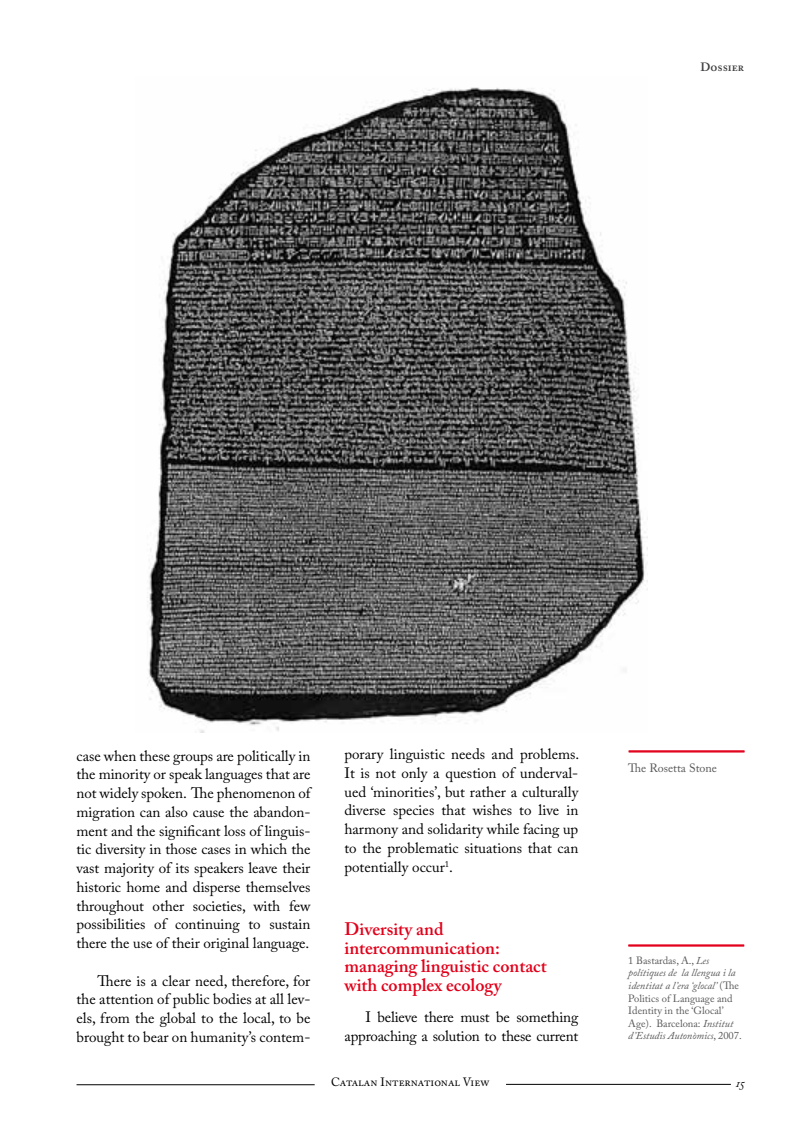
<style>
.page{position:relative;width:808px;height:1127px;background:#fff}
.page>*{position:absolute;margin:0;border:0;box-sizing:border-box;transform-origin:0 0}
.t1{font:600 18px/18.8px "Adobe Caslon Pro";color:#e2001a}
.t2{font:15px/18.8px "Adobe Caslon Pro";letter-spacing:-.005em;color:#000;text-align:justify}
.t3{font:12px "Adobe Caslon Regular SC";color:#000}
.t4{font:12px "Adobe Caslon Pro";color:#58585a}
.t5{font:12px "Adobe Caslon Semibold SC";color:#3e3d40}
.t6{font:italic 12px "Adobe Caslon Exp";color:#000}
.t7{font:10.5px/12.6px "Adobe Caslon Pro";color:#58585a}
.s1{font-style:italic}
</style>
<div class="page">
<img style="left:147px;top:87px;width:501px;height:645px">
<hr style="left:506px;top:1084px;width:225px;height:1px;background:#000">
<hr style="left:77px;top:1084px;width:238px;height:1px;background:#000">
<hr style="left:628px;top:944px;width:116px;height:1px;background:#e2001a">
<hr style="left:628px;top:945px;width:116px;height:1px;background:#e2001a">
<hr style="left:628px;top:946px;width:116px;height:1px;background:#e2001a">
<hr style="left:629px;top:750px;width:115px;height:1px;background:#e2001a">
<hr style="left:629px;top:751px;width:115px;height:1px;background:#e2001a">
<hr style="left:629px;top:752px;width:115px;height:1px;background:#e2001a">
<p class="t5" style="left:700px;top:60px;width:45px">Dossier</p>
<p class="t2" style="left:77px;top:746px;width:235px">case when these groups are politically in the minority or speak languages that are not widely spoken. The phenomenon of migration can also cause the abandon&shy;ment and the significant loss of linguis&shy;tic diversity in those cases in which the vast majority of its speakers leave their historic home and disperse themselves throughout other societies, with few possibilities of continuing to sustain there the use of their original language.</p>
<p class="t2" style="left:77px;top:971px;width:235px;text-indent:21px">There is a clear need, therefore, for the attention of public bodies at all lev&shy;els, from the global to the local, to be brought to bear on humanity’s contem-</p>
<p class="t2" style="left:344px;top:745px;width:236px">porary linguistic needs and problems.<br>It is not only a question of underval&shy;ued ‘minorities’, but rather a culturally diverse species that wishes to live in harmony and solidarity while facing up to the problematic situations that can potentially occur<sup>1</sup>.</p>
<p class="t1" style="left:344px;top:919px;width:204px">Diversity and intercommunication: managing linguistic contact with complex ecology</p>
<p class="t2" style="left:344px;top:1007px;width:235px;text-align:right">I believe there must be something approaching a solution to these current</p>
<p class="t4" style="left:628px;top:761px;width:90px">The Rosetta Stone</p>
<p class="t7" style="left:628px;top:954px;width:115px">1 Bastardas, A., <span class="s1">Les polítiques de la llengua i la identitat a l’era ‘glocal’</span> (The<br>Politics of Language and<br>Identity in the ‘Glocal’<br>Age). Barcelona: <span class="s1">Institut d’Estudis Autonòmics</span>, 2007.</p>
<p class="t3" style="left:331px;top:1075px;width:160px">Catalan International View</p>
<p class="t6" style="left:736px;top:1078px;width:10px">15</p>
</div>
